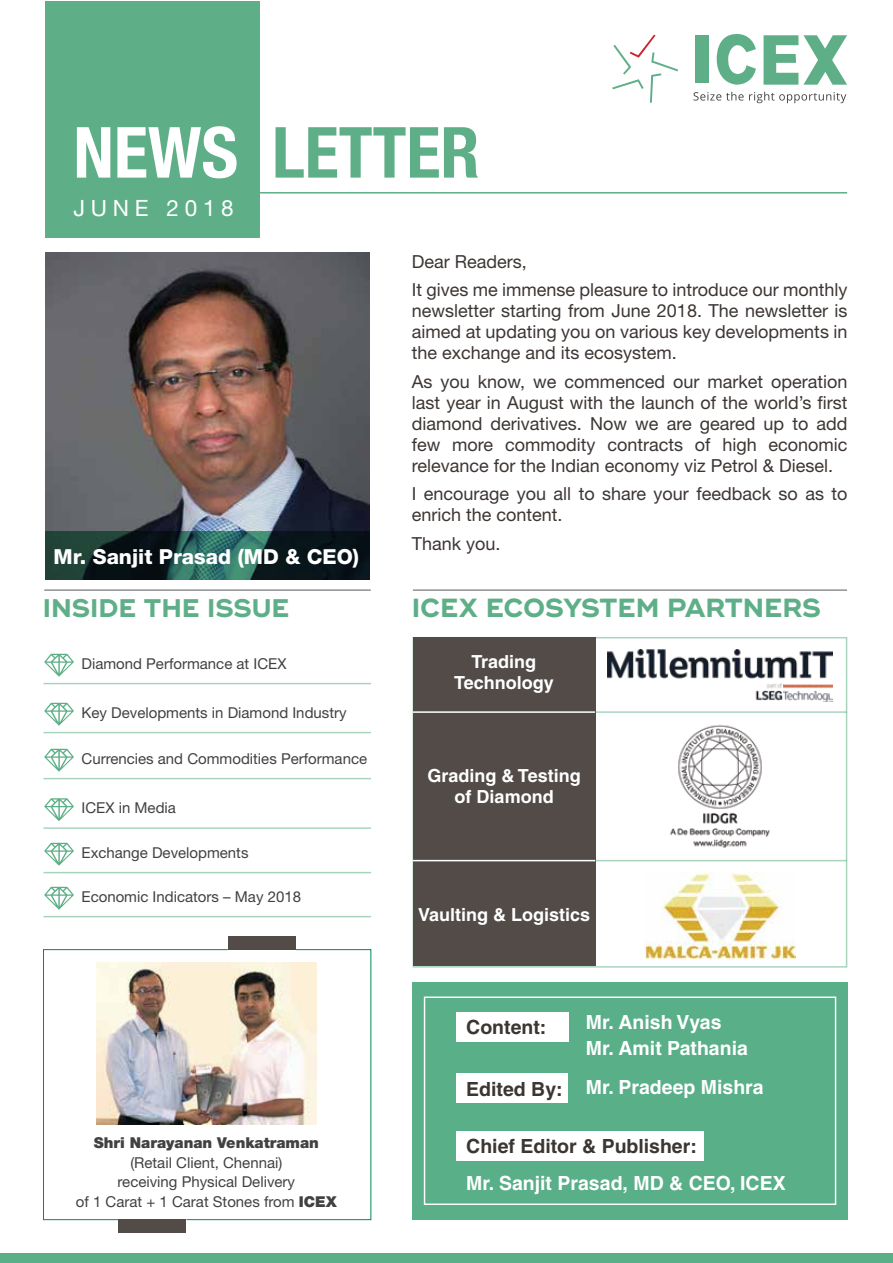
<style>
.page{position:relative;width:893px;height:1263px;background:#fff}
.page>*{position:absolute;margin:0;border:0;box-sizing:border-box;transform-origin:0 0}
.t1{font:700 condensed 70.65px "Helvetica Neue";color:#5eaf87}
.t2{font:700 26.25px "Ridley Grotesk";color:#5eaf87}
.t3{font:700 25.5px "Ridley Grotesk";color:#5eaf87}
.t4{font:22.5px "Helvetica Neue";letter-spacing:.255em;color:#fff}
.t5{font:800 20.7px "Helvetica Neue LT Pro";color:#fff}
.t6{font:700 19.5px/25.5px "Helvetica";color:#fff}
.t7{font:700 19.5px "Helvetica";color:#3c3633}
.t8{font:18px/21px "Helvetica Neue";color:#3c3633}
.t9{font:700 18px/21.6px "Helvetica";color:#fff;text-align:center}
.t10{font:15px/19.5px "Helvetica Neue";color:#414142;text-align:center}
.t11{font:900 15px "Helvetica Neue";color:#414142}
.s1{color:#fff}
.s2{font-weight:900}
</style>
<div class="page">
<div style="left:0;top:1254px;width:893px;height:9px;background:#58af88"></div>
<svg style="left:716px;top:34px;width:40px;height:51px"></svg>
<svg style="left:763px;top:35px;width:84px;height:50px"></svg>
<svg style="left:612px;top:35px;width:66px;height:68px"></svg>
<svg style="left:693px;top:92px;width:153px;height:11px"></svg>
<div style="left:695px;top:35px;width:13px;height:48px;background:#5eaf87"></div>
<div style="left:45px;top:1px;width:215px;height:236px;background:#5eaf87"></div>
<hr style="left:250px;top:192px;width:597px;height:2px;background:#5eaf87">
<hr style="left:44px;top:590px;width:327px;height:1px;background:#58595b">
<hr style="left:413px;top:590px;width:434px;height:1px;background:#58595b">
<hr style="left:595px;top:711px;width:252px;height:2px;background:#5eaf87">
<hr style="left:44px;top:683px;width:327px;height:1px;background:#5eaf87">
<svg style="left:44px;top:654px;width:30px;height:23px"></svg>
<hr style="left:44px;top:732px;width:327px;height:1px;background:#5eaf87">
<svg style="left:44px;top:703px;width:30px;height:23px"></svg>
<hr style="left:44px;top:778px;width:327px;height:1px;background:#5eaf87">
<svg style="left:44px;top:749px;width:30px;height:23px"></svg>
<hr style="left:44px;top:827px;width:327px;height:2px;background:#5eaf87">
<svg style="left:44px;top:798px;width:30px;height:23px"></svg>
<hr style="left:44px;top:872px;width:327px;height:1px;background:#5eaf87">
<svg style="left:44px;top:843px;width:30px;height:23px"></svg>
<hr style="left:44px;top:916px;width:327px;height:1px;background:#5eaf87">
<svg style="left:44px;top:887px;width:30px;height:23px"></svg>
<div style="left:412px;top:982px;width:436px;height:238px;background:#58af88"></div>
<div style="left:228px;top:936px;width:68px;height:14px;background:#524b48"></div>
<div style="left:118px;top:1219px;width:68px;height:14px;background:#524b48"></div>
<div style="left:456px;top:1012px;width:112px;height:29px;background:#fff"></div>
<div style="left:456px;top:1073px;width:112px;height:30px;background:#fff"></div>
<div style="left:456px;top:1131px;width:248px;height:29px;background:#fff"></div>
<div style="left:424px;top:996px;width:412px;height:209px;border:1px solid #fff"></div>
<svg style="left:43px;top:949px;width:143px;height:271px"></svg>
<svg style="left:186px;top:949px;width:186px;height:271px"></svg>
<img style="left:96px;top:962px;width:220px;height:163px">
<img style="left:608px;top:650px;width:224px;height:51px">
<div style="left:413px;top:638px;width:183px;height:328px;background:#524b48"></div>
<hr style="left:413px;top:711px;width:182px;height:2px;background:#fff">
<hr style="left:595px;top:860px;width:252px;height:1px;background:#5eaf87">
<hr style="left:413px;top:860px;width:182px;height:1px;background:#fff">
<img style="left:644px;top:872px;width:152px;height:87px">
<img style="left:670px;top:724px;width:100px;height:124px">
<img style="left:45px;top:252px;width:324px;height:279px">
<svg style="left:45px;top:531px;width:324px;height:48px;background:#173533"></svg>
<h1 class="t1" style="left:73px;top:110px;width:408px"><span class="s1">NEWS</span> LETTER</h1>
<p class="t4" style="left:73px;top:195px;width:162px">JUNE 2018</p>
<p class="t5" style="left:54px;top:545px;width:307px">Mr. Sanjit Prasad (MD &amp; CEO)</p>
<p class="t8" style="left:412px;top:247px;width:437px;line-height:28.5px">Dear Readers,<br>It gives me immense pleasure to introduce our monthly</p>
<p class="t8" style="left:412px;top:300px;width:437px;text-align:justify">newsletter starting from June 2018. The newsletter is aimed at updating you on various key developments in the exchange and its ecosystem.</p>
<p class="t8" style="left:412px;top:370px;width:437px;text-align:justify">As you know, we commenced our market operation last year in August with the launch of the world’s first diamond derivatives. Now we are geared up to add few more commodity contracts of high economic relevance for the Indian economy viz Petrol &amp; Diesel.</p>
<p class="t8" style="left:412px;top:483px;width:437px">I encourage you all to share your feedback so as to enrich the content.</p>
<p class="t8" style="left:412px;top:532px;width:90px">Thank you.</p>
<h3 class="t3" style="left:43px;top:593px;width:248px">INSIDE THE ISSUE</h3>
<h2 class="t2" style="left:412px;top:592px;width:411px">ICEX ECOSYSTEM PARTNERS</h2>
<p class="t10" style="left:81px;top:653px;width:207px">Diamond Performance at ICEX</p>
<p class="t10" style="left:82px;top:702px;width:267px">Key Developments in Diamond Industry</p>
<p class="t10" style="left:82px;top:748px;width:287px">Currencies and Commodities Performance</p>
<p class="t10" style="left:82px;top:798px;width:96px">ICEX in Media</p>
<p class="t10" style="left:82px;top:842px;width:168px">Exchange Developments</p>
<p class="t10" style="left:82px;top:886px;width:221px">Economic Indicators – May 2018</p>
<p class="t11" style="left:94px;top:1134px;width:227px">Shri Narayanan Venkatraman</p>
<p class="t10" style="left:76px;top:1153px;width:262px">(Retail Client, Chennai)<br>receiving Physical Delivery<br>of 1 Carat + 1 Carat Stones from <span class="s2">ICEX</span></p>
<p class="t9" style="left:454px;top:650px;width:101px">Trading<br>Technology</p>
<p class="t9" style="left:428px;top:764px;width:155px">Grading &amp; Testing of Diamond</p>
<p class="t9" style="left:418px;top:903px;width:173px">Vaulting &amp; Logistics</p>
<p class="t6" style="left:586px;top:1009px;width:164px">Mr. Anish Vyas<br>Mr. Amit Pathania</p>
<p class="t6" style="left:586px;top:1074px;width:179px">Mr. Pradeep Mishra</p>
<p class="t7" style="left:466px;top:1015px;width:82px">Content:</p>
<p class="t7" style="left:466px;top:1077px;width:98px">Edited By:</p>
<p class="t7" style="left:466px;top:1134px;width:232px">Chief Editor &amp; Publisher:</p>
<p class="t6" style="left:466px;top:1170px;width:321px">Mr. Sanjit Prasad, MD &amp; CEO, ICEX</p>
</div>
